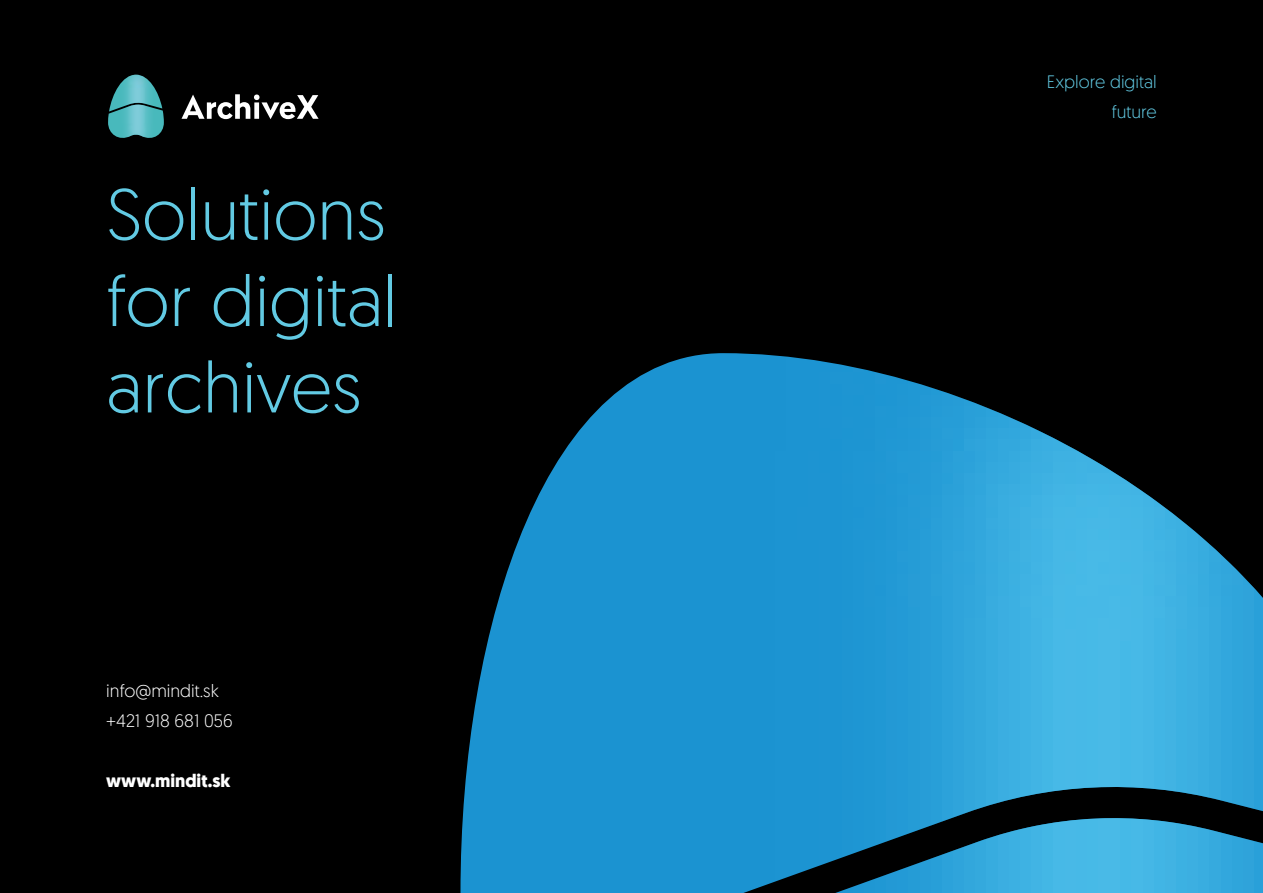
<style>
.page{position:relative;width:1263px;height:893px;background:#000}
.page>*{position:absolute;margin:0;border:0;box-sizing:border-box;transform-origin:0 0}
.t1{font:300 72px/86.4px "Geomanist";color:#62cae3}
.t2{font:300 18px/30px "Geomanist";color:#fff}
.t3{font:300 18px/30px "Geomanist";color:#62cae3;text-align:right}
.t4{font:700 18px "Geomanist";color:#fff}
</style>
<div class="page">
<img style="left:460px;top:353px;width:803px;height:540px">
<svg style="left:182px;top:94px;width:137px;height:25px"></svg>
<img style="left:108px;top:107px;width:56px;height:31px">
<img style="left:109px;top:75px;width:53px;height:37px">
<h1 class="t1" style="left:106px;top:169px;width:293px">Solutions for digital archives</h1>
<p class="t2" style="left:106px;top:675px;width:128px">info@mindit.sk +421 918 681 056</p>
<p class="t4" style="left:106px;top:768px;width:126px">www.mindit.sk</p>
<p class="t3" style="left:1047px;top:66px;width:111px">Explore digital future</p>
</div>
